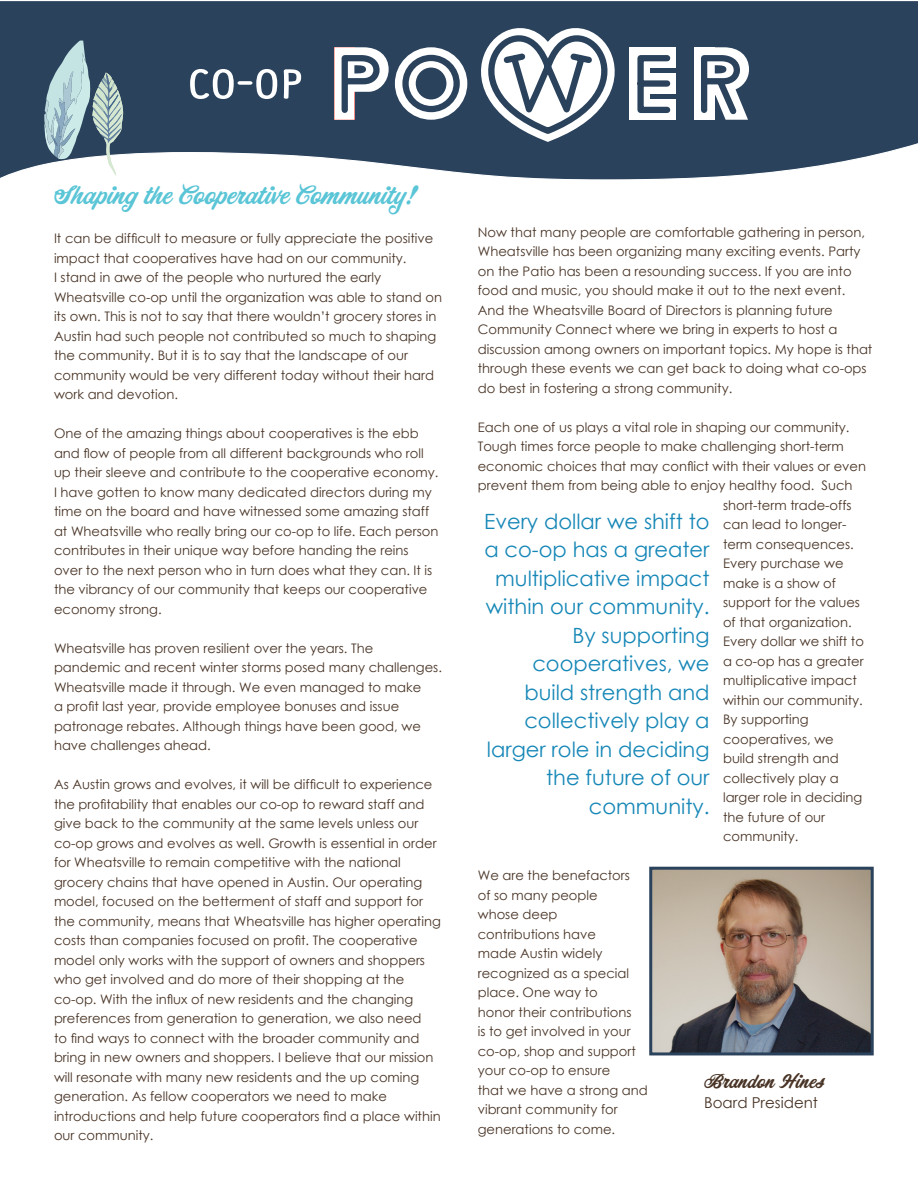
<style>
.page{position:relative;width:918px;height:1188px;background:#fff}
.page>*{position:absolute;margin:0;border:0;box-sizing:border-box;transform-origin:0 0}
.t1{font:24px "Corner Store JF";color:#5ac5d6}
.t2{font:21px/28.5px "Century Gothic";color:#1687b7;text-align:right}
.t3{font:18px "Corner Store JF";color:#483325}
.t4{font:15px "Century Gothic";color:#483325}
.t5{font:13.2px/19.5px "Century Gothic";color:#483325}
</style>
<div class="page">
<svg style="left:0;top:1px;width:918px;height:179px;background:#455a70"></svg>
<svg style="left:190px;top:69px;width:87px;height:30px"></svg>
<svg style="left:284px;top:69px;width:17px;height:30px"></svg>
<svg style="left:395px;top:47px;width:72px;height:73px"></svg>
<div style="left:416px;top:68px;width:30px;height:31px;background:#2a425c;border-radius:50%"></div>
<div style="left:402px;top:55px;width:58px;height:57px;border:6px solid #2a425c;border-radius:50%"></div>
<svg style="left:437px;top:1px;width:312px;height:154px"></svg>
<svg style="left:334px;top:47px;width:55px;height:73px"></svg>
<img style="left:653px;top:871px;width:217px;height:180px">
<div style="left:649px;top:867px;width:225px;height:188px;border:3px solid #2a425c"></div>
<svg style="left:44px;top:40px;width:79px;height:136px;background:#8aa0aa"></svg>
<p class="t1" style="left:54px;top:178px;width:364px">Shaping the Cooperative Community!</p>
<p class="t5" style="left:54px;top:228px;width:390px">It can be difficult to measure or fully appreciate the positive impact that cooperatives have had on our community.<br>I stand in awe of the people who nurtured the early Wheatsville co-op until the organization was able to stand on its own. This is not to say that there wouldn’t grocery stores in Austin had such people not contributed so much to shaping the community. But it is to say that the landscape of our community would be very different today without their hard work and devotion.</p>
<p class="t5" style="left:54px;top:423px;width:386px">One of the amazing things about cooperatives is the ebb and flow of people from all different backgrounds who roll up their sleeve and contribute to the cooperative economy.<br>I have gotten to know many dedicated directors during my time on the board and have witnessed some amazing staff at Wheatsville who really bring our co-op to life. Each person contributes in their unique way before handing the reins over to the next person who in turn does what they can. It is the vibrancy of our community that keeps our cooperative economy strong.</p>
<p class="t5" style="left:54px;top:638px;width:390px">Wheatsville has proven resilient over the years. The pandemic and recent winter storms posed many challenges.<br>Wheatsville made it through. We even managed to make<br>a profit last year, provide employee bonuses and issue patronage rebates. Although things have been good, we have challenges ahead.</p>
<p class="t5" style="left:54px;top:774px;width:388px">As Austin grows and evolves, it will be difficult to experience the profitability that enables our co-op to reward staff and give back to the community at the same levels unless our co-op grows and evolves as well. Growth is essential in order for Wheatsville to remain competitive with the national grocery chains that have opened in Austin. Our operating model, focused on the betterment of staff and support for the community, means that Wheatsville has higher operating costs than companies focused on profit. The cooperative model only works with the support of owners and shoppers who get involved and do more of their shopping at the co-op. With the influx of new residents and the changing preferences from generation to generation, we also need<br>to find ways to connect with the broader community and bring in new owners and shoppers. I believe that our mission will resonate with many new residents and the up coming generation. As fellow cooperators we need to make introductions and help future cooperators find a place within our community.</p>
<p class="t5" style="left:478px;top:222px;width:396px">Now that many people are comfortable gathering in person, Wheatsville has been organizing many exciting events. Party on the Patio has been a resounding success. If you are into food and music, you should make it out to the next event.<br>And the Wheatsville Board of Directors is planning future Community Connect where we bring in experts to host a discussion among owners on important topics. My hope is that through these events we can get back to doing what co-ops do best in fostering a strong community.</p>
<p class="t5" style="left:478px;top:417px;width:373px">Each one of us plays a vital role in shaping our community.</p>
<p class="t5" style="left:478px;top:436px;width:368px">Tough times force people to make challenging short-term</p>
<p class="t5" style="left:478px;top:456px;width:390px">economic choices that may conflict with their values or even</p>
<p class="t5" style="left:478px;top:475px;width:376px">prevent them from being able to enjoy healthy food. Such</p>
<p class="t5" style="left:723px;top:495px;width:130px">short-term trade-offs</p>
<p class="t5" style="left:723px;top:514px;width:125px">can lead to longer-</p>
<p class="t5" style="left:723px;top:534px;width:132px">term consequences.</p>
<p class="t5" style="left:723px;top:553px;width:122px">Every purchase we</p>
<p class="t5" style="left:723px;top:573px;width:114px">make is a show of</p>
<p class="t5" style="left:723px;top:592px;width:138px">support for the values</p>
<p class="t5" style="left:723px;top:612px;width:130px">of that organization.</p>
<p class="t5" style="left:723px;top:631px;width:142px">Every dollar we shift to</p>
<p class="t5" style="left:723px;top:651px;width:142px">a co-op has a greater</p>
<p class="t5" style="left:723px;top:670px;width:135px">multiplicative impact</p>
<p class="t5" style="left:723px;top:690px;width:141px">within our community.</p>
<p class="t5" style="left:723px;top:709px;width:87px">By supporting</p>
<p class="t5" style="left:723px;top:729px;width:112px">cooperatives, we</p>
<p class="t5" style="left:723px;top:748px;width:117px">build strength and</p>
<p class="t5" style="left:723px;top:768px;width:117px">collectively play a</p>
<p class="t5" style="left:723px;top:787px;width:141px">larger role in deciding</p>
<p class="t5" style="left:723px;top:807px;width:104px">the future of our</p>
<p class="t5" style="left:723px;top:826px;width:77px">community.</p>
<p class="t5" style="left:478px;top:865px;width:172px">We are the benefactors<br>of so many people<br>whose deep<br>contributions have<br>made Austin widely recognized as a special place. One way to<br>honor their contributions<br>is to get involved in your co-op, shop and support your co-op to ensure<br>that we have a strong and</p>
<p class="t5" style="left:478px;top:1099px;width:141px">vibrant community for</p>
<p class="t5" style="left:478px;top:1119px;width:139px">generations to come.</p>
<p class="t2" style="left:484px;top:507px;width:227px">Every dollar we shift to a co-op has a greater multiplicative impact within our community.<br>By supporting cooperatives, we build strength and collectively play a larger role in deciding the future of our community.</p>
<p class="t3" style="left:704px;top:1068px;width:122px">Brandon Hines</p>
<p class="t4" style="left:704px;top:1092px;width:115px">Board President</p>
</div>
